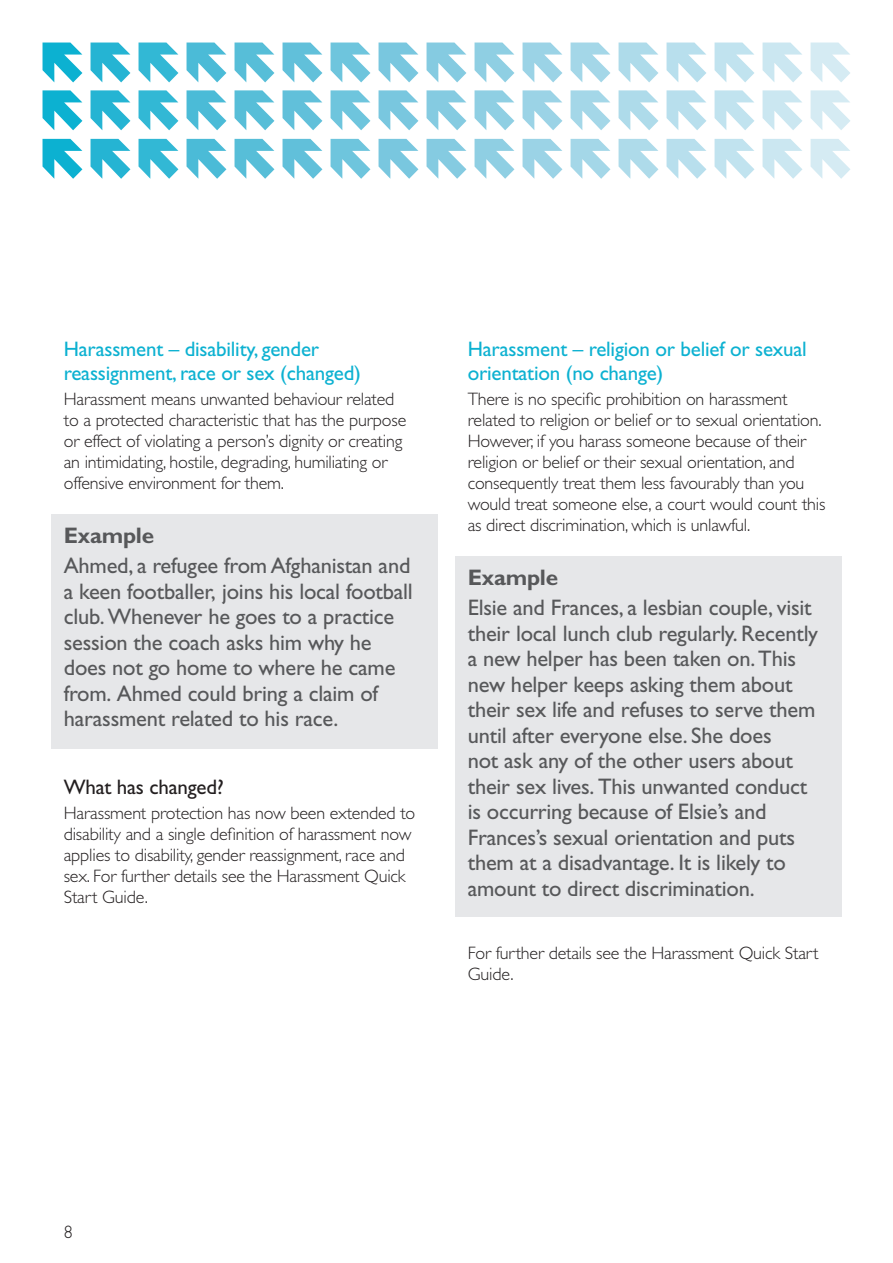
<style>
.page{position:relative;width:893px;height:1263px;background:#fff}
.page>*{position:absolute;margin:0;border:0;box-sizing:border-box;transform-origin:0 0}
.t1{font:22.5px/25.5px "Gill Sans";letter-spacing:-.01em;color:#57585a}
.t2{font:700 22.5px "Gill Sans";letter-spacing:-.01em;color:#57585a}
.t3{font:21px/24px "Gill Sans";letter-spacing:-.01em;color:#0cb1d1}
.t4{font:21px "Gill Sans";letter-spacing:-.01em;color:#231f20}
.t5{font:300 18px/21px "Gill Sans";letter-spacing:-.01em;color:#231f20}
</style>
<div class="page">
<div style="left:455px;top:556px;width:387px;height:361px;background:#e6e7e9"></div>
<div style="left:51px;top:514px;width:387px;height:234px;background:#e6e7e9"></div>
<svg style="left:91px;top:139px;width:39px;height:40px"></svg>
<svg style="left:139px;top:139px;width:39px;height:40px"></svg>
<svg style="left:43px;top:139px;width:39px;height:40px"></svg>
<svg style="left:187px;top:139px;width:39px;height:40px"></svg>
<svg style="left:235px;top:139px;width:39px;height:40px"></svg>
<svg style="left:283px;top:139px;width:39px;height:40px"></svg>
<svg style="left:331px;top:139px;width:39px;height:40px"></svg>
<svg style="left:379px;top:139px;width:39px;height:40px"></svg>
<svg style="left:427px;top:139px;width:39px;height:40px"></svg>
<svg style="left:475px;top:139px;width:39px;height:40px"></svg>
<svg style="left:523px;top:139px;width:39px;height:40px"></svg>
<svg style="left:571px;top:139px;width:39px;height:40px"></svg>
<svg style="left:619px;top:139px;width:39px;height:40px"></svg>
<svg style="left:91px;top:43px;width:39px;height:39px"></svg>
<svg style="left:91px;top:90px;width:39px;height:40px"></svg>
<svg style="left:235px;top:43px;width:39px;height:39px"></svg>
<svg style="left:235px;top:90px;width:39px;height:40px"></svg>
<svg style="left:283px;top:90px;width:39px;height:40px"></svg>
<svg style="left:379px;top:43px;width:39px;height:39px"></svg>
<svg style="left:379px;top:90px;width:39px;height:40px"></svg>
<svg style="left:427px;top:43px;width:39px;height:39px"></svg>
<svg style="left:427px;top:90px;width:39px;height:40px"></svg>
<svg style="left:475px;top:43px;width:39px;height:39px"></svg>
<svg style="left:475px;top:90px;width:39px;height:40px"></svg>
<svg style="left:523px;top:90px;width:39px;height:40px"></svg>
<svg style="left:619px;top:90px;width:39px;height:40px"></svg>
<svg style="left:667px;top:43px;width:39px;height:39px"></svg>
<svg style="left:43px;top:43px;width:39px;height:39px"></svg>
<svg style="left:43px;top:90px;width:39px;height:40px"></svg>
<svg style="left:714px;top:43px;width:40px;height:39px"></svg>
<svg style="left:283px;top:43px;width:39px;height:39px"></svg>
<svg style="left:331px;top:43px;width:39px;height:39px"></svg>
<svg style="left:331px;top:90px;width:39px;height:40px"></svg>
<svg style="left:523px;top:43px;width:39px;height:39px"></svg>
<svg style="left:571px;top:43px;width:39px;height:39px"></svg>
<svg style="left:571px;top:90px;width:39px;height:40px"></svg>
<svg style="left:619px;top:43px;width:39px;height:39px"></svg>
<svg style="left:187px;top:43px;width:39px;height:39px"></svg>
<svg style="left:187px;top:90px;width:39px;height:40px"></svg>
<svg style="left:139px;top:43px;width:39px;height:39px"></svg>
<svg style="left:139px;top:90px;width:39px;height:40px"></svg>
<svg style="left:762px;top:43px;width:40px;height:39px"></svg>
<svg style="left:810px;top:43px;width:40px;height:39px"></svg>
<svg style="left:667px;top:90px;width:39px;height:40px"></svg>
<svg style="left:714px;top:90px;width:40px;height:40px"></svg>
<svg style="left:762px;top:90px;width:40px;height:40px"></svg>
<svg style="left:810px;top:90px;width:40px;height:40px"></svg>
<svg style="left:667px;top:139px;width:39px;height:40px"></svg>
<svg style="left:714px;top:139px;width:40px;height:40px"></svg>
<svg style="left:762px;top:139px;width:40px;height:40px"></svg>
<svg style="left:810px;top:139px;width:40px;height:40px"></svg>
<h2 class="t3" style="left:64px;top:337px;width:299px">Harassment – disability, gender reassignment, race or sex (changed)</h2>
<p class="t5" style="left:64px;top:389px;width:344px">Harassment means unwanted behaviour related to a protected characteristic that has the purpose or effect of violating a person’s dignity or creating an intimidating, hostile, degrading, humiliating or offensive environment for them.</p>
<h3 class="t2" style="left:64px;top:522px;width:92px">Example</h3>
<p class="t1" style="left:64px;top:553px;width:351px">Ahmed, a refugee from Afghanistan and a keen footballer, joins his local football club. Whenever he goes to a practice session the coach asks him why he does not go home to where he came from. Ahmed could bring a claim of harassment related to his race.</p>
<h3 class="t4" style="left:64px;top:774px;width:162px">What has changed?</h3>
<p class="t5" style="left:64px;top:802px;width:353px">Harassment protection has now been extended to disability and a single definition of harassment now applies to disability, gender reassignment, race and sex. For further details see the Harassment Quick Start Guide.</p>
<h2 class="t3" style="left:468px;top:337px;width:341px">Harassment – religion or belief or sexual orientation (no change)</h2>
<p class="t5" style="left:468px;top:389px;width:359px">There is no specific prohibition on harassment related to religion or belief or to sexual orientation.<br>However, if you harass someone because of their religion or belief or their sexual orientation, and consequently treat them less favourably than you would treat someone else, a court would count this as direct discrimination, which is unlawful.</p>
<h3 class="t2" style="left:468px;top:564px;width:92px">Example</h3>
<p class="t1" style="left:468px;top:595px;width:352px">Elsie and Frances, a lesbian couple, visit their local lunch club regularly. Recently a new helper has been taken on. This new helper keeps asking them about their sex life and refuses to serve them until after everyone else. She does<br>not ask any of the other users about their sex lives. This unwanted conduct is occurring because of Elsie’s and Frances’s sexual orientation and puts them at a disadvantage. It is likely to amount to direct discrimination.</p>
<p class="t5" style="left:468px;top:942px;width:352px">For further details see the Harassment Quick Start<br>Guide.</p>
<p class="t5" style="left:64px;top:1222px;width:10px">8</p>
</div>
